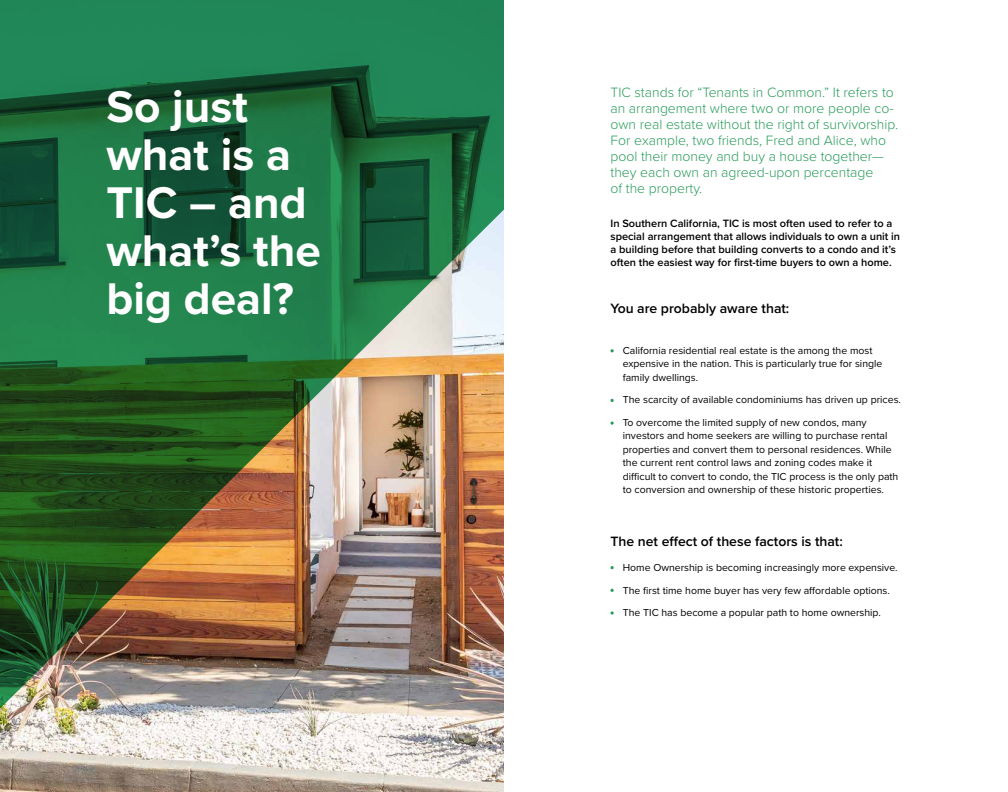
<style>
.page{position:relative;width:1008px;height:792px;background:#fff}
.page>*{position:absolute;margin:0;border:0;box-sizing:border-box;transform-origin:0 0}
.t1{font:700 46px/48px "Proxima Nova";color:#fff}
.t2{font:300 14px/16px "Proxima Nova";color:#299b5b}
.t3{font:600 14px "Proxima Nova";color:#000}
.t4{font:600 11px/13px "Proxima Nova";color:#000}
.t5{font:10.5px/13.5px "Proxima Nova";color:#000}
</style>
<div class="page">
<img style="left:0;top:729px;width:504px;height:63px">
<img style="left:0;top:0;width:504px;height:729px">
<h1 class="t1" style="left:106px;top:84px;width:216px">So just what is a<br>TIC – and what’s the big deal?</h1>
<p class="t2" style="left:610px;top:84px;width:289px">TIC stands for “Tenants in Common.” It refers to an arrangement where two or more people co&shy;own real estate without the right of survivorship.<br>For example, two friends, Fred and Alice, who pool their money and buy a house together— they each own an agreed-upon percentage<br>of the property.</p>
<p class="t4" style="left:610px;top:217px;width:291px">In Southern California, TIC is most often used to refer to a special arrangement that allows individuals to own a unit in a building before that building converts to a condo and it’s often the easiest way for first-time buyers to own a home.</p>
<h2 class="t3" style="left:610px;top:300px;width:180px">You are probably aware that:</h2>
<p class="t5" style="left:623px;top:344px;width:261px">California residential real estate is the among the most expensive in the nation. This is particularly true for single family dwellings.</p>
<p class="t5" style="left:623px;top:389px;width:280px;line-height:22.5px">The scarcity of available condominiums has driven up prices.<br>To overcome the limited supply of new condos, many</p>
<p class="t5" style="left:623px;top:429px;width:277px">investors and home seekers are willing to purchase rental properties and convert them to personal residences. While the current rent control laws and zoning codes make it difficult to convert to condo, the TIC process is the only path to conversion and ownership of these historic properties.</p>
<h2 class="t3" style="left:610px;top:533px;width:234px">The net effect of these factors is that:</h2>
<p class="t5" style="left:623px;top:557px;width:276px;line-height:22.5px">Home Ownership is becoming increasingly more expensive.<br>The first time home buyer has very few affordable options.<br>The TIC has become a popular path to home ownership.</p>
</div>
